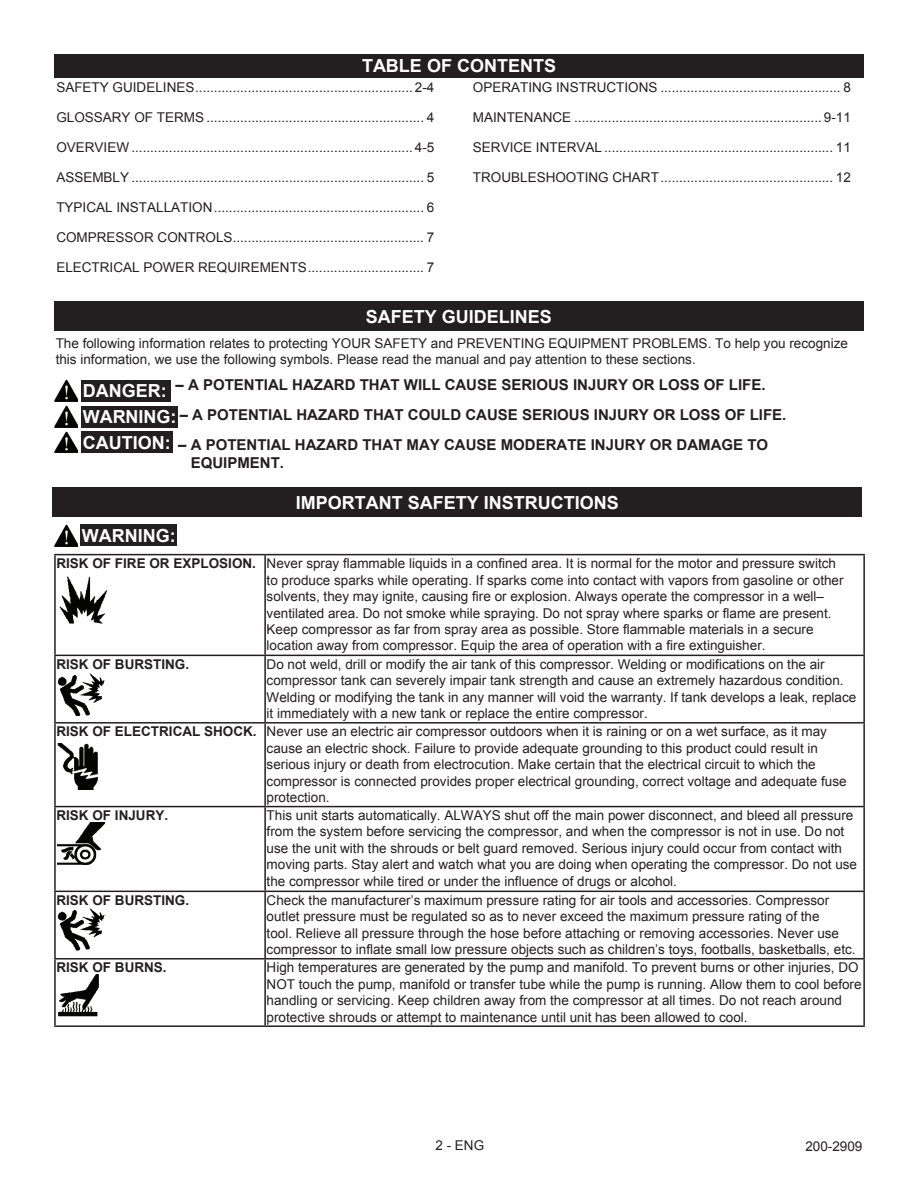
<style>
.page{position:relative;width:918px;height:1188px;background:#fff}
.page>*{position:absolute;margin:0;border:0;box-sizing:border-box;transform-origin:0 0}
.t1{font:700 18px "Arial";color:#fff}
.t2{font:700 15px/18px "Arial";color:#231f20}
.t3{font:13.5px/16.5px "Arial";color:#231f20}
.t4{font:700 13.5px "Arial";color:#231f20}
.s1{font-weight:700}
</style>
<div class="page">
<div style="left:54px;top:54px;width:810px;height:24px;background:#231f20"></div>
<div style="left:54px;top:301px;width:809px;height:30px;background:#231f20"></div>
<div style="left:53px;top:488px;width:809px;height:29px;background:#231f20"></div>
<div style="left:81px;top:406px;width:97px;height:21px;background:#231f20"></div>
<img style="left:55px;top:380px;width:23px;height:21px">
<img style="left:54px;top:406px;width:24px;height:21px">
<div style="left:81px;top:380px;width:89px;height:21px;background:#231f20"></div>
<div style="left:81px;top:432px;width:92px;height:21px;background:#231f20"></div>
<img style="left:54px;top:431px;width:24px;height:22px">
<img style="left:55px;top:525px;width:22px;height:21px">
<div style="left:80px;top:525px;width:97px;height:21px;background:#231f20"></div>
<svg style="left:56px;top:555px;width:807px;height:420px"></svg>
<hr style="left:54px;top:554px;width:211px;height:1px;background:#231f20">
<hr style="left:54px;top:555px;width:2px;height:100px;background:#231f20">
<hr style="left:265px;top:554px;width:600px;height:1px;background:#231f20">
<hr style="left:264px;top:555px;width:2px;height:100px;background:#231f20">
<hr style="left:863px;top:555px;width:2px;height:100px;background:#231f20">
<hr style="left:54px;top:655px;width:211px;height:1px;background:#231f20">
<hr style="left:54px;top:656px;width:2px;height:66px;background:#231f20">
<hr style="left:265px;top:655px;width:600px;height:1px;background:#231f20">
<hr style="left:264px;top:656px;width:2px;height:66px;background:#231f20">
<hr style="left:863px;top:656px;width:2px;height:66px;background:#231f20">
<hr style="left:54px;top:722px;width:211px;height:2px;background:#231f20">
<hr style="left:54px;top:724px;width:2px;height:82px;background:#231f20">
<hr style="left:265px;top:722px;width:600px;height:2px;background:#231f20">
<hr style="left:264px;top:724px;width:2px;height:82px;background:#231f20">
<hr style="left:863px;top:724px;width:2px;height:82px;background:#231f20">
<hr style="left:54px;top:806px;width:211px;height:1px;background:#231f20">
<hr style="left:54px;top:807px;width:2px;height:84px;background:#231f20">
<hr style="left:265px;top:806px;width:600px;height:1px;background:#231f20">
<hr style="left:264px;top:807px;width:2px;height:84px;background:#231f20">
<hr style="left:863px;top:807px;width:2px;height:84px;background:#231f20">
<hr style="left:54px;top:891px;width:211px;height:1px;background:#231f20">
<hr style="left:54px;top:892px;width:2px;height:66px;background:#231f20">
<hr style="left:265px;top:891px;width:600px;height:1px;background:#231f20">
<hr style="left:264px;top:892px;width:2px;height:66px;background:#231f20">
<hr style="left:863px;top:892px;width:2px;height:66px;background:#231f20">
<hr style="left:54px;top:958px;width:211px;height:2px;background:#231f20">
<hr style="left:54px;top:960px;width:2px;height:65px;background:#231f20">
<hr style="left:265px;top:958px;width:600px;height:2px;background:#231f20">
<hr style="left:264px;top:960px;width:2px;height:65px;background:#231f20">
<hr style="left:863px;top:960px;width:2px;height:65px;background:#231f20">
<hr style="left:54px;top:1025px;width:211px;height:2px;background:#231f20">
<hr style="left:265px;top:1025px;width:600px;height:2px;background:#231f20">
<img style="left:58px;top:574px;width:52px;height:50px">
<img style="left:58px;top:673px;width:51px;height:43px">
<div style="left:58px;top:743px;width:47px;height:46px;background:#fff"></div>
<img style="left:58px;top:743px;width:41px;height:46px">
<div style="left:58px;top:823px;width:46px;height:43px;background:#fff"></div>
<img style="left:58px;top:823px;width:46px;height:42px">
<img style="left:58px;top:907px;width:51px;height:46px">
<img style="left:58px;top:975px;width:41px;height:42px">
<h1 class="t1" style="left:362px;top:54px;width:196px">TABLE OF CONTENTS</h1>
<p class="t3" style="left:56px;top:79px;width:379px">SAFETY GUIDELINES.......................................................... 2-4</p>
<p class="t3" style="left:56px;top:109px;width:379px">GLOSSARY OF TERMS .......................................................... 4</p>
<p class="t3" style="left:56px;top:139px;width:379px">OVERVIEW ........................................................................... 4-5</p>
<p class="t3" style="left:56px;top:169px;width:379px">ASSEMBLY .............................................................................. 5</p>
<p class="t3" style="left:56px;top:199px;width:379px">TYPICAL INSTALLATION........................................................ 6</p>
<p class="t3" style="left:56px;top:229px;width:379px">COMPRESSOR CONTROLS................................................... 7</p>
<p class="t3" style="left:56px;top:259px;width:379px">ELECTRICAL POWER REQUIREMENTS............................... 7</p>
<p class="t3" style="left:473px;top:79px;width:379px">OPERATING INSTRUCTIONS ................................................ 8</p>
<p class="t3" style="left:473px;top:109px;width:379px">MAINTENANCE .................................................................. 9-11</p>
<p class="t3" style="left:473px;top:139px;width:379px">SERVICE INTERVAL ............................................................. 11</p>
<p class="t3" style="left:473px;top:169px;width:379px">TROUBLESHOOTING CHART.............................................. 12</p>
<h1 class="t1" style="left:366px;top:304px;width:188px">SAFETY GUIDELINES</h1>
<p class="t3" style="left:56px;top:335px;width:794px">The following information relates to protecting YOUR SAFETY and PREVENTING EQUIPMENT PROBLEMS. To help you recognize this information, we use the following symbols. Please read the manual and pay attention to these sections.</p>
<p class="t2" style="left:176px;top:376px;width:592px">– A POTENTIAL HAZARD THAT WILL CAUSE SERIOUS INJURY OR LOSS OF LIFE.</p>
<p class="t2" style="left:180px;top:406px;width:608px">– A POTENTIAL HAZARD THAT COULD CAUSE SERIOUS INJURY OR LOSS OF LIFE.</p>
<p class="t2" style="left:191px;top:436px;width:579px;text-indent:-13px">– A POTENTIAL HAZARD THAT MAY CAUSE MODERATE INJURY OR DAMAGE TO<br>EQUIPMENT.</p>
<h1 class="t1" style="left:83px;top:379px;width:85px">DANGER:</h1>
<h1 class="t1" style="left:83px;top:430px;width:89px">CAUTION:</h1>
<h1 class="t1" style="left:83px;top:405px;width:95px">WARNING:</h1>
<h1 class="t1" style="left:296px;top:491px;width:325px">IMPORTANT SAFETY INSTRUCTIONS</h1>
<h1 class="t1" style="left:82px;top:524px;width:95px">WARNING:</h1>
<p class="t3" style="left:267px;top:555px;width:578px;text-indent:-210px"><span class="s1">RISK OF FIRE OR EXPLOSION.</span> Never spray flammable liquids in a confined area. It is normal for the motor and pressure switch to produce sparks while operating. If sparks come into contact with vapors from gasoline or other solvents, they may ignite, causing fire or explosion. Always operate the compressor in a well– ventilated area. Do not smoke while spraying. Do not spray where sparks or flame are present.<br>Keep compressor as far from spray area as possible. Store flammable materials in a secure location away from compressor. Equip the area of operation with a fire extinguisher.</p>
<p class="t4" style="left:56px;top:655px;width:134px">RISK OF BURSTING.</p>
<p class="t3" style="left:267px;top:656px;width:591px">Do not weld, drill or modify the air tank of this compressor. Welding or modifications on the air compressor tank can severely impair tank strength and cause an extremely hazardous condition.<br>Welding or modifying the tank in any manner will void the warranty. If tank develops a leak, replace it immediately with a new tank or replace the entire compressor.</p>
<p class="t3" style="left:267px;top:723px;width:582px;text-indent:-210px"><span class="s1">RISK OF ELECTRICAL SHOCK.</span> Never use an electric air compressor outdoors when it is raining or on a wet surface, as it may cause an electric shock. Failure to provide adequate grounding to this product could result in serious injury or death from electrocution. Make certain that the electrical circuit to which the compressor is connected provides proper electrical grounding, correct voltage and adequate fuse protection.</p>
<p class="t4" style="left:56px;top:806px;width:113px">RISK OF INJURY.</p>
<p class="t3" style="left:267px;top:807px;width:592px">This unit starts automatically. ALWAYS shut off the main power disconnect, and bleed all pressure from the system before servicing the compressor, and when the compressor is not in use. Do not use the unit with the shrouds or belt guard removed. Serious injury could occur from contact with moving parts. Stay alert and watch what you are doing when operating the compressor. Do not use the compressor while tired or under the influence of drugs or alcohol.</p>
<p class="t4" style="left:56px;top:891px;width:134px">RISK OF BURSTING.</p>
<p class="t3" style="left:267px;top:892px;width:590px">Check the manufacturer’s maximum pressure rating for air tools and accessories. Compressor outlet pressure must be regulated so as to never exceed the maximum pressure rating of the<br>tool. Relieve all pressure through the hose before attaching or removing accessories. Never use compressor to inflate small low pressure objects such as children’s toys, footballs, basketballs, etc.</p>
<p class="t4" style="left:56px;top:958px;width:112px">RISK OF BURNS.</p>
<p class="t3" style="left:267px;top:959px;width:597px">High temperatures are generated by the pump and manifold. To prevent burns or other injuries, DO NOT touch the pump, manifold or transfer tube while the pump is running. Allow them to cool before handling or servicing. Keep children away from the compressor at all times. Do not reach around protective shrouds or attempt to maintenance until unit has been allowed to cool.</p>
<p class="t3" style="left:435px;top:1137px;width:50px">2 - ENG</p>
<p class="t3" style="left:805px;top:1138px;width:59px">200-2909</p>
</div>
